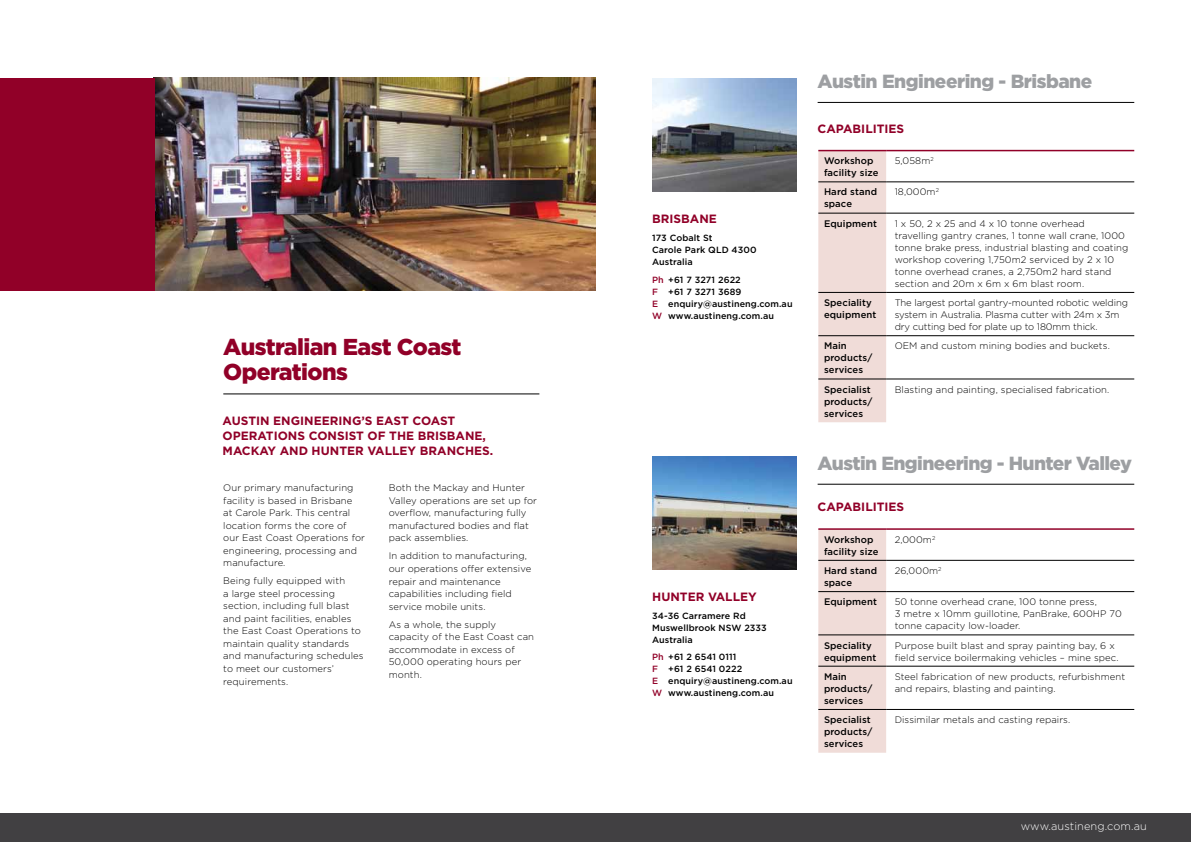
<style>
.page{position:relative;width:1191px;height:842px;background:#fff}
.page>*{position:absolute;margin:0;border:0;box-sizing:border-box;transform-origin:0 0}
.t1{font:900 23px/25px "Gotham";letter-spacing:-.025em;color:#910028}
.t2{font:900 19px "Gotham";letter-spacing:-.03em;color:#9d9fa2}
.t3{font:700 12px/15px "Gotham";color:#910028}
.t4{font:300 11px "Gotham";letter-spacing:.01em;color:#fff}
.t5{font:300 9.5px/12.5px "Gotham";letter-spacing:.01em;color:#000}
.t6{font:500 9.5px/12px "Gotham";letter-spacing:.01em;color:#000}
.t7{font:300 9.5px/12px "Gotham";letter-spacing:-.01em;color:#000}
.t8{font:500 9px/12px "Gotham";letter-spacing:.01em;color:#000}
.s1{color:#910028}
</style>
<div class="page">
<img style="left:154px;top:78px;width:441px;height:213px">
<div style="left:0;top:814px;width:1191px;height:28px;background:#414042"></div>
<div style="left:0;top:78px;width:154px;height:213px;background:#910028"></div>
<hr style="left:223px;top:394px;width:316px;height:1px;background:#000">
<hr style="left:817px;top:102px;width:317px;height:1px;background:#000">
<svg style="left:818px;top:151px;width:68px;height:271px;background:#eedad7"></svg>
<hr style="left:818px;top:182px;width:68px;height:1px;background:#000">
<hr style="left:886px;top:182px;width:248px;height:1px;background:#000">
<hr style="left:818px;top:213px;width:68px;height:1px;background:#000">
<hr style="left:886px;top:213px;width:248px;height:1px;background:#000">
<hr style="left:818px;top:292px;width:68px;height:1px;background:#000">
<hr style="left:886px;top:292px;width:248px;height:1px;background:#000">
<hr style="left:818px;top:335px;width:68px;height:1px;background:#000">
<hr style="left:886px;top:335px;width:248px;height:1px;background:#000">
<hr style="left:818px;top:379px;width:68px;height:1px;background:#000">
<hr style="left:886px;top:379px;width:248px;height:1px;background:#000">
<hr style="left:818px;top:150px;width:68px;height:1px;background:#910028">
<hr style="left:886px;top:150px;width:248px;height:1px;background:#910028">
<hr style="left:817px;top:484px;width:317px;height:1px;background:#000">
<div style="left:818px;top:530px;width:68px;height:223px;background:#f0dcd8"></div>
<hr style="left:818px;top:560px;width:68px;height:1px;background:#000">
<hr style="left:886px;top:560px;width:248px;height:1px;background:#000">
<hr style="left:818px;top:591px;width:68px;height:1px;background:#000">
<hr style="left:886px;top:591px;width:248px;height:1px;background:#000">
<hr style="left:818px;top:635px;width:68px;height:1px;background:#000">
<hr style="left:886px;top:635px;width:248px;height:1px;background:#000">
<hr style="left:818px;top:666px;width:68px;height:1px;background:#000">
<hr style="left:886px;top:666px;width:248px;height:1px;background:#000">
<hr style="left:818px;top:709px;width:68px;height:1px;background:#000">
<hr style="left:886px;top:709px;width:248px;height:1px;background:#000">
<hr style="left:818px;top:528px;width:68px;height:2px;background:#910028">
<hr style="left:886px;top:528px;width:248px;height:2px;background:#910028">
<img style="left:652px;top:79px;width:145px;height:113px">
<img style="left:652px;top:456px;width:145px;height:113px">
<h1 class="t1" style="left:223px;top:333px;width:240px">Australian East Coast<br>Operations</h1>
<p class="t3" style="left:223px;top:413px;width:272px">AUSTIN ENGINEERING’S EAST COAST<br>OPERATIONS CONSIST OF THE BRISBANE,<br>MACKAY AND H UNTER VALLEY BRANCHES.</p>
<p class="t5" style="left:223px;top:481px;width:143px">Our primary manufacturing facility is based in Brisbane<br>at Carole Park. This central location forms the core of<br>our East Coast Operations for engineering, processing and manufacture.</p>
<p class="t5" style="left:223px;top:575px;width:142px">Being fully equipped with<br>a large steel processing section, including full blast and paint facilities, enables the East Coast Operations to maintain quality standards and manufacturing schedules to meet our customers’ requirements.</p>
<p class="t5" style="left:389px;top:482px;width:150px">Both the Mackay and Hunter<br>Valley operations are set up for overflow, manufacturing fully manufactured bodies and flat pack assemblies.</p>
<p class="t5" style="left:389px;top:550px;width:144px">In addition to manufacturing, our operations offer extensive repair and maintenance capabilities including field service mobile units.</p>
<p class="t5" style="left:389px;top:618px;width:147px">As a whole, the supply capacity of the East Coast can accommodate in excess of<br>50,000 operating hours per month.</p>
<p class="t3" style="left:652px;top:211px;width:66px">BRISBAN E</p>
<p class="t8" style="left:652px;top:232px;width:106px">173 Cobalt St<br>Carole Park QLD 4300<br>Australia</p>
<p class="t8" style="left:652px;top:273px;width:91px;text-align:justify"><span class="s1">Ph</span> +61 7 3271 2622<br><span class="s1">F</span> +61 7 3271 3689<br><span class="s1">E</span></p>
<p class="t8" style="left:652px;top:297px;width:142px;text-indent:16px">enquiry@austineng.com.au<br><span class="s1">W</span> www.austineng.com.au</p>
<p class="t3" style="left:652px;top:589px;width:10px">HUNT</p>
<p class="t3" style="left:687px;top:589px;width:70px">ER VALLEY</p>
<p class="t8" style="left:652px;top:609px;width:116px">34-36 Carramere Rd<br>Muswellbrook NSW 2333<br>Australia</p>
<p class="t8" style="left:652px;top:651px;width:91px"><span class="s1">Ph</span> +61 2 6541 0111<br><span class="s1">F</span> +61 2 6541 0222<br><span class="s1">E</span></p>
<p class="t8" style="left:652px;top:675px;width:142px;text-indent:16px">enquiry@austineng.com.au<br><span class="s1">W</span> www.austineng.com.au</p>
<h2 class="t2" style="left:817px;top:70px;width:276px">Austin Engineering - Brisbane</h2>
<p class="t3" style="left:817px;top:121px;width:50px">CAPABILITI</p>
<p class="t3" style="left:888px;top:121px;width:16px">ES</p>
<p class="t6" style="left:824px;top:155px;width:56px">Workshop facility size</p>
<p class="t5" style="left:894px;top:154px;width:41px">5,058m<sup>2</sup></p>
<p class="t6" style="left:824px;top:186px;width:55px">Hard stand space</p>
<p class="t5" style="left:894px;top:186px;width:46px">18,000m<sup>2</sup></p>
<p class="t6" style="left:824px;top:217px;width:55px">Equipment</p>
<p class="t5" style="left:894px;top:217px;width:235px;line-height:12px">1 x 50, 2 x 25 and 4 x 10 tonne overhead travelling gantry cranes, 1 tonne wall crane, 1000 tonne brake press, industrial blasting and coating workshop covering 1,750m2 serviced by 2 x 10 tonne overhead cranes, a 2,750m2 hard stand section and 20m x 6m x 6m blast room.</p>
<p class="t6" style="left:824px;top:296px;width:54px">Speciality equipment</p>
<p class="t7" style="left:894px;top:297px;width:235px">The largest portal gantry-mounted robotic welding system in Australia. Plasma cutter with 24m x 3m dry cutting bed for plate up to 180mm thick.</p>
<p class="t6" style="left:824px;top:340px;width:50px">Main products/ services</p>
<p class="t5" style="left:894px;top:340px;width:217px">OEM and custom mining bodies and buckets.</p>
<p class="t6" style="left:824px;top:383px;width:50px">Specialist products/ services</p>
<p class="t5" style="left:894px;top:383px;width:216px">Blasting and painting, specialised fabrication.</p>
<h2 class="t2" style="left:817px;top:452px;width:316px">Austin Engineering - Hunter Valley</h2>
<p class="t3" style="left:817px;top:499px;width:50px">CAPABILITI</p>
<p class="t3" style="left:888px;top:499px;width:16px">ES</p>
<p class="t6" style="left:824px;top:533px;width:56px">Workshop facility size</p>
<p class="t5" style="left:894px;top:533px;width:42px">2,000m<sup>2</sup></p>
<p class="t6" style="left:824px;top:564px;width:55px">Hard stand space</p>
<p class="t5" style="left:894px;top:564px;width:48px">26,000m<sup>2</sup></p>
<p class="t6" style="left:824px;top:596px;width:55px">Equipment</p>
<p class="t5" style="left:894px;top:596px;width:229px;line-height:12px">50 tonne overhead crane, 100 tonne press,<br>3 metre x 10mm guillotine, PanBrake, 600HP 70 tonne capacity low-loader.</p>
<p class="t6" style="left:824px;top:639px;width:54px">Speciality equipment</p>
<p class="t5" style="left:894px;top:639px;width:225px;line-height:12px">Purpose built blast and spray painting bay, 6 x field service boilermaking vehicles – mine spec.</p>
<p class="t6" style="left:824px;top:670px;width:50px">Main products/ services</p>
<p class="t5" style="left:894px;top:670px;width:232px;line-height:12px">Steel fabrication of new products, refurbishment and repairs, blasting and painting.</p>
<p class="t6" style="left:824px;top:713px;width:50px">Specialist products/ services</p>
<p class="t5" style="left:894px;top:713px;width:177px">Dissimilar metals and casting repairs.</p>
<p class="t4" style="left:1020px;top:820px;width:128px">www.austineng.com.au</p>
</div>
